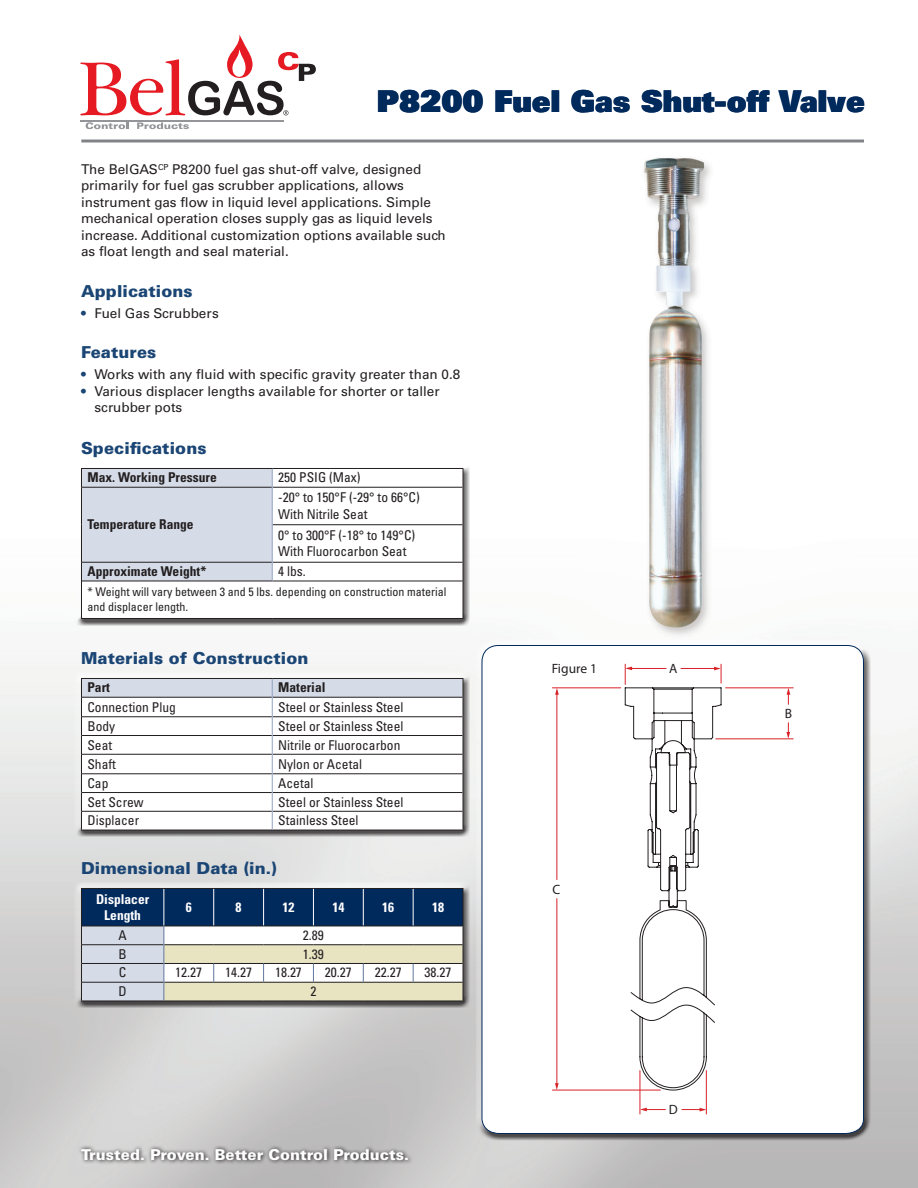
<style>
.page{position:relative;width:918px;height:1188px;background:#fff}
.page>*{position:absolute;margin:0;border:0;box-sizing:border-box;transform-origin:0 0}
.Head_Start{font:30px "Univers LT Std X Black";color:#00295c}
.t1{font:900 16.5px "Univers LT Std";letter-spacing:.005em;color:#1a4574}
.t2{font:900 15px "Univers LT Std";color:#fff}
.t3{font:13.5px/16.5px "Univers LT Std";color:#231f20}
.t4{font:condensed 13.5px/16.5px "Univers LT Std";color:#231f20}
.t5{font:700 condensed 13.5px "Univers LT Std";color:#231f20}
.t6{font:700 condensed 13.5px/16.5px "Univers LT Std";color:#fff;text-align:center}
.t7{font:13.5px "Myriad Pro";color:#231f20}
.t8{font:condensed 12px/15px "Univers LT Std";color:#231f20}
.s1{color:#1a4574}
</style>
<div class="page">
<img style="left:0;top:34px;width:918px;height:1154px">
<hr style="left:81px;top:140px;width:783px;height:2px;background:#808285">
<hr style="left:80px;top:120px;width:203px;height:1px;background:#939598">
<svg style="left:86px;top:122px;width:42px;height:7px"></svg>
<svg style="left:137px;top:122px;width:52px;height:7px"></svg>
<svg style="left:80px;top:35px;width:236px;height:80px"></svg>
<svg style="left:78px;top:1145px;width:335px;height:21px;background:#a19fa0"></svg>
<div style="left:478px;top:649px;width:393px;height:492px;background:#231f20;opacity:.75"></div>
<svg style="left:481px;top:645px;width:384px;height:489px"></svg>
<div style="left:75px;top:674px;width:395px;height:163px;background:#231f20;opacity:.75"></div>
<hr style="left:81px;top:830px;width:191px;height:1px;background:#231f20">
<hr style="left:272px;top:830px;width:192px;height:1px;background:#231f20">
<svg style="left:81px;top:678px;width:383px;height:152px"></svg>
<div style="left:75px;top:884px;width:395px;height:124px;background:#231f20;opacity:.75"></div>
<svg style="left:81px;top:888px;width:383px;height:113px"></svg>
<div style="left:75px;top:464px;width:395px;height:162px;background:#231f20;opacity:.75"></div>
<svg style="left:82px;top:469px;width:381px;height:149px"></svg>
<hr style="left:272px;top:468px;width:192px;height:1px;background:#231f20">
<svg style="left:463px;top:469px;width:1px;height:18px"></svg>
<hr style="left:463px;top:487px;width:1px;height:38px;background:#231f20">
<hr style="left:463px;top:525px;width:1px;height:37px;background:#231f20">
<svg style="left:463px;top:562px;width:1px;height:19px"></svg>
<hr style="left:81px;top:581px;width:1px;height:37px;background:#231f20">
<hr style="left:463px;top:581px;width:1px;height:37px;background:#231f20">
<hr style="left:81px;top:618px;width:191px;height:1px;background:#231f20">
<hr style="left:272px;top:618px;width:192px;height:1px;background:#231f20">
<hr style="left:273px;top:487px;width:190px;height:1px;background:#231f20">
<hr style="left:273px;top:524px;width:190px;height:1px;background:#231f20">
<hr style="left:273px;top:562px;width:190px;height:1px;background:#231f20">
<hr style="left:272px;top:581px;width:191px;height:1px;background:#231f20">
<hr style="left:82px;top:581px;width:190px;height:1px;background:#231f20">
<div style="left:81px;top:468px;width:192px;height:113px;background:#d5dce8"></div>
<hr style="left:726px;top:687px;width:67px;height:1px;background:#d92128">
<hr style="left:716px;top:738px;width:77px;height:1px;background:#d92128">
<svg style="left:787px;top:688px;width:3px;height:16px"></svg>
<svg style="left:786px;top:723px;width:4px;height:16px"></svg>
<svg style="left:624px;top:664px;width:98px;height:427px"></svg>
<hr style="left:639px;top:1071px;width:1px;height:43px;background:#d92128">
<hr style="left:706px;top:1071px;width:1px;height:43px;background:#d92128">
<svg style="left:640px;top:1108px;width:25px;height:3px"></svg>
<svg style="left:682px;top:1108px;width:24px;height:3px"></svg>
<hr style="left:552px;top:687px;width:69px;height:1px;background:#d92128">
<hr style="left:552px;top:1090px;width:108px;height:1px;background:#d92128">
<hr style="left:556px;top:694px;width:1px;height:186px;background:#d92128">
<svg style="left:555px;top:688px;width:4px;height:7px"></svg>
<hr style="left:556px;top:899px;width:1px;height:185px;background:#d92128">
<svg style="left:555px;top:1083px;width:4px;height:7px"></svg>
<p class="Head_Start" style="left:377px;top:82px;width:490px">P8200 Fuel Gas Shut-off Valve</p>
<p class="t3" style="left:81px;top:161px;width:366px">The BelGAS<sup>CP</sup> P8200 fuel gas shut-off valve, designed primarily for fuel gas scrubber applications, allows instrument gas flow in liquid level applications. Simple mechanical operation closes supply gas as liquid levels increase. Additional customization options available such as float length and seal material.</p>
<p class="t1" style="left:81px;top:281px;width:113px">Applications</p>
<p class="t3" style="left:81px;top:305px;width:139px"><span class="s1">•</span> Fuel Gas Scrubbers</p>
<p class="t1" style="left:81px;top:342px;width:77px">Features</p>
<p class="t3" style="left:81px;top:366px;width:381px"><span class="s1">•</span> Works with any fluid with specific gravity greater than 0.8</p>
<p class="t3" style="left:94px;top:383px;width:347px;text-indent:-14px"><span class="s1">•</span> Various displacer lengths available for shorter or taller scrubber pots</p>
<p class="t1" style="left:81px;top:438px;width:127px">Specifications</p>
<p class="t5" style="left:87px;top:469px;width:131px">Max. Working Pressure</p>
<p class="t4" style="left:278px;top:469px;width:84px">250 PSIG (Max)</p>
<p class="t5" style="left:87px;top:516px;width:108px">Temperature Range</p>
<p class="t4" style="left:278px;top:489px;width:143px">-20° to 150°F (-29° to 66°C)<br>With Nitrile Seat</p>
<p class="t4" style="left:278px;top:527px;width:139px">0° to 300°F (-18° to 149°C)<br>With Fluorocarbon Seat</p>
<p class="t5" style="left:87px;top:563px;width:120px">Approximate Weight*</p>
<p class="t4" style="left:278px;top:563px;width:29px">4 lbs.</p>
<p class="t8" style="left:87px;top:584px;width:360px">* Weight will vary between 3 and 5 lbs. depending on construction material and displacer length.</p>
<p class="t1" style="left:81px;top:648px;width:229px">Materials of Construction</p>
<p class="t5" style="left:87px;top:679px;width:24px">Part</p>
<p class="t5" style="left:278px;top:679px;width:49px">Material</p>
<p class="t4" style="left:87px;top:698px;width:90px">Connection Plug</p>
<p class="t4" style="left:278px;top:698px;width:127px">Steel or Stainless Steel</p>
<p class="t4" style="left:87px;top:718px;width:29px">Body</p>
<p class="t4" style="left:278px;top:718px;width:127px">Steel or Stainless Steel</p>
<p class="t4" style="left:87px;top:736px;width:26px">Seat</p>
<p class="t4" style="left:278px;top:736px;width:124px">Nitrile or Fluorocarbon</p>
<p class="t4" style="left:87px;top:755px;width:30px">Shaft</p>
<p class="t4" style="left:278px;top:755px;width:85px">Nylon or Acetal</p>
<p class="t4" style="left:87px;top:775px;width:23px">Cap</p>
<p class="t4" style="left:278px;top:775px;width:37px">Acetal</p>
<p class="t4" style="left:87px;top:793px;width:58px">Set Screw</p>
<p class="t4" style="left:278px;top:793px;width:127px">Steel or Stainless Steel</p>
<p class="t4" style="left:87px;top:812px;width:53px">Displacer</p>
<p class="t4" style="left:278px;top:812px;width:82px">Stainless Steel</p>
<p class="t1" style="left:81px;top:858px;width:198px">Dimensional Data (in.)</p>
<p class="t6" style="left:96px;top:891px;width:55px">Displacer<br>Length</p>
<p class="t6" style="left:186px;top:899px;width:7px">6</p>
<p class="t6" style="left:236px;top:899px;width:7px">8</p>
<p class="t6" style="left:283px;top:899px;width:13px">12</p>
<p class="t6" style="left:332px;top:899px;width:13px">14</p>
<p class="t6" style="left:382px;top:899px;width:13px">16</p>
<p class="t6" style="left:432px;top:899px;width:13px">18</p>
<p class="t4" style="left:119px;top:927px;width:10px">A</p>
<p class="t4" style="left:303px;top:927px;width:22px">2.89</p>
<p class="t4" style="left:119px;top:945px;width:10px">B</p>
<p class="t4" style="left:303px;top:945px;width:22px">1.39</p>
<p class="t4" style="left:119px;top:964px;width:9px">C</p>
<p class="t4" style="left:175px;top:964px;width:28px">12.27</p>
<p class="t4" style="left:225px;top:964px;width:28px">14.27</p>
<p class="t4" style="left:275px;top:964px;width:28px">18.27</p>
<p class="t4" style="left:325px;top:964px;width:28px">20.27</p>
<p class="t4" style="left:375px;top:964px;width:28px">22.27</p>
<p class="t4" style="left:425px;top:964px;width:28px">38.27</p>
<p class="t4" style="left:119px;top:983px;width:10px">D</p>
<p class="t4" style="left:310px;top:983px;width:7px">2</p>
<p class="t2" style="left:81px;top:1145px;width:330px">Trusted. Proven. Better Control Products.</p>
<p class="t7" style="left:552px;top:660px;width:47px">Figure 1</p>
<p class="t7" style="left:669px;top:660px;width:10px">A</p>
<p class="t7" style="left:553px;top:881px;width:9px">C</p>
<p class="t7" style="left:669px;top:1101px;width:10px">D</p>
<p class="t7" style="left:785px;top:705px;width:9px">B</p>
</div>
